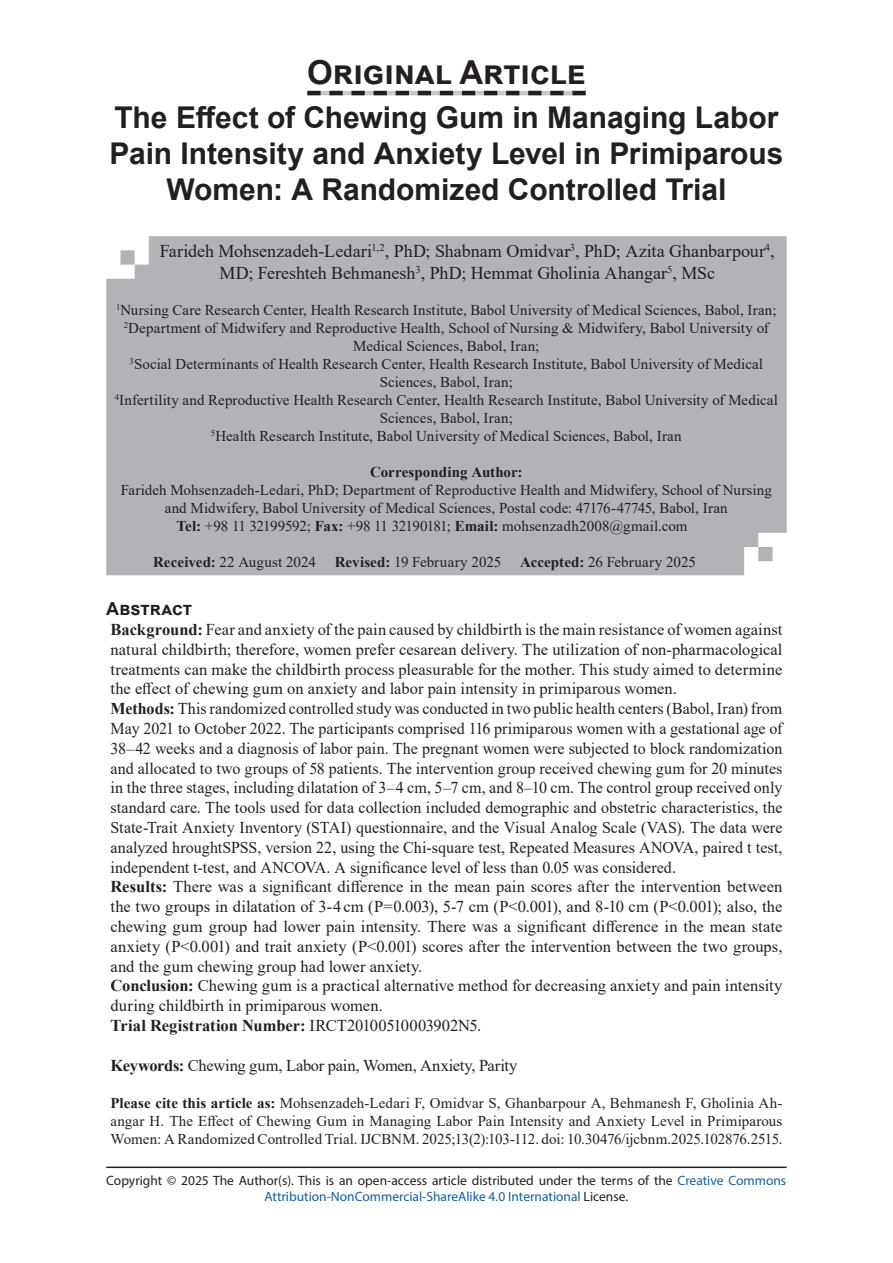
<style>
.page{position:relative;width:893px;height:1263px;background:#fff}
.page>*{position:absolute;margin:0;border:0;box-sizing:border-box;transform-origin:0 0}
.t1{font:700 33px "Arial";color:#231f20}
.t2{font:700 30px/36px "Arial";letter-spacing:-.005em;color:#231f20;text-align:center}
.t3{font:18px/21.6px "Times New Roman";color:#231f20;text-align:center}
.t4{font:700 18px "Arial";letter-spacing:.005em;color:#231f20}
.t5{font:16.5px/19.8px "Times New Roman";color:#231f20}
.t6{font:15px/18px "Times New Roman";letter-spacing:.005em;color:#231f20;text-align:center}
.t7{font:700 15px "Times New Roman";color:#231f20}
.t8{font:13.5px/16.2px "Myriad Pro";color:#231f20;text-align:center}
.s1{font-weight:700}
.s2{color:#175d9e}
</style>
<div class="page">
<hr style="left:106px;top:1166px;width:681px;height:2px;background:#231f20">
<svg style="left:307px;top:91px;width:279px;height:4px"></svg>
<div style="left:106px;top:236px;width:681px;height:339px;background:#b2b3b7"></div>
<h1 class="t1" style="left:307px;top:49px;width:280px">Original Article</h1>
<h2 class="t2" style="left:110px;top:100px;width:675px">The Effect of Chewing Gum in Managing Labor<br>Pain Intensity and Anxiety Level in Primiparous<br>Women: A Randomized Controlled Trial</h2>
<p class="t3" style="left:160px;top:240px;width:616px">Farideh Mohsenzadeh-Ledari<sup>1,2</sup>, PhD; Shabnam Omidvar<sup>3</sup>, PhD; Azita Ghanbarpour<sup>4</sup>,<br>MD; Fereshteh Behmanesh<sup>3</sup>, PhD; Hemmat Gholinia Ahangar<sup>5</sup>, MSc</p>
<p class="t6" style="left:115px;top:300px;width:664px"><sup>1</sup>Nursing Care Research Center, Health Research Institute, Babol University of Medical Sciences, Babol, Iran; <sup>2</sup>Department of Midwifery and Reproductive Health, School of Nursing &amp; Midwifery, Babol University of Medical Sciences, Babol, Iran;<br><sup>3</sup>Social Determinants of Health Research Center, Health Research Institute, Babol University of Medical Sciences, Babol, Iran;<br><sup>4</sup>Infertility and Reproductive Health Research Center, Health Research Institute, Babol University of Medical Sciences, Babol, Iran;<br><sup>5</sup>Health Research Institute, Babol University of Medical Sciences, Babol, Iran</p>
<p class="t7" style="left:370px;top:461px;width:154px">Corresponding Author:</p>
<p class="t6" style="left:121px;top:480px;width:653px">Farideh Mohsenzadeh-Ledari, PhD; Department of Reproductive Health and Midwifery, School of Nursing</p>
<p class="t6" style="left:165px;top:498px;width:564px">and Midwifery, Babol University of Medical Sciences, Postal code: 47176-47745, Babol, Iran</p>
<p class="t6" style="left:176px;top:516px;width:513px"><span class="s1">Tel:</span> +98 11 32199592; <span class="s1">Fax:</span> +98 11 32190181; <span class="s1">Email:</span> mohsenzadh2008@gmail.com</p>
<p class="t6" style="left:153px;top:552px;width:164px"><span class="s1">Received:</span> 22 August 2024</p>
<p class="t6" style="left:335px;top:552px;width:363px"><span class="s1">Revised:</span> 19 February 2025 <span class="s1">Accepted:</span> 26 February 2025</p>
<p class="t4" style="left:106px;top:596px;width:87px">Abstract</p>
<p class="t5" style="left:111px;top:619px;width:673px"><span class="s1">Background:</span> Fear and anxiety of the pain caused by childbirth is the main resistance of women against natural childbirth; therefore, women prefer cesarean delivery. The utilization of non-pharmacological treatments can make the childbirth process pleasurable for the mother. This study aimed to determine the effect of chewing gum on anxiety and labor pain intensity in primiparous women.<br><span class="s1">Methods:</span> This randomized controlled study was conducted in two public health centers (Babol, Iran) from May 2021 to October 2022. The participants comprised 116 primiparous women with a gestational age of 38–42 weeks and a diagnosis of labor pain. The pregnant women were subjected to block randomization and allocated to two groups of 58 patients. The intervention group received chewing gum for 20 minutes in the three stages, including dilatation of 3–4 cm, 5–7 cm, and 8–10 cm. The control group received only standard care. The tools used for data collection included demographic and obstetric characteristics, the State-Trait Anxiety Inventory (STAI) questionnaire, and the Visual Analog Scale (VAS). The data were analyzed hroughtSPSS, version 22, using the Chi-square test, Repeated Measures ANOVA, paired t test, independent t-test, and ANCOVA. A significance level of less than 0.05 was considered.<br><span class="s1">Results:</span> There was a significant difference in the mean pain scores after the intervention between the two groups in dilatation of 3-4 cm (P=0.003), 5-7 cm (P&lt;0.001), and 8-10 cm (P&lt;0.001); also, the chewing gum group had lower pain intensity. There was a significant difference in the mean state anxiety (P&lt;0.001) and trait anxiety (P&lt;0.001) scores after the intervention between the two groups, and the gum chewing group had lower anxiety.<br><span class="s1">Conclusion:</span> Chewing gum is a practical alternative method for decreasing anxiety and pain intensity during childbirth in primiparous women.<br><span class="s1">Trial Registration Number:</span> IRCT20100510003902N5.</p>
<p class="t5" style="left:111px;top:1055px;width:408px"><span class="s1">Keywords:</span> Chewing gum, Labor pain, Women, Anxiety, Parity</p>
<p class="t6" style="left:111px;top:1094px;width:673px;text-align:justify"><span class="s1">Please cite this article as:</span> Mohsenzadeh-Ledari F, Omidvar S, Ghanbarpour A, Behmanesh F, Gholinia Ah&shy;angar H. The Effect of Chewing Gum in Managing Labor Pain Intensity and Anxiety Level in Primiparous Women: A Randomized Controlled Trial. IJCBNM. 2025;13(2):103-112. doi: 10.30476/ijcbnm.2025.102876.2515.</p>
<p class="t8" style="left:106px;top:1172px;width:681px">Copyright © 2025 The Author(s). This is an open-access article distributed under the terms of the <span class="s2">Creative Commons<br>Attribution-NonCommercial-ShareAlike 4.0 International</span> License.</p>
</div>
